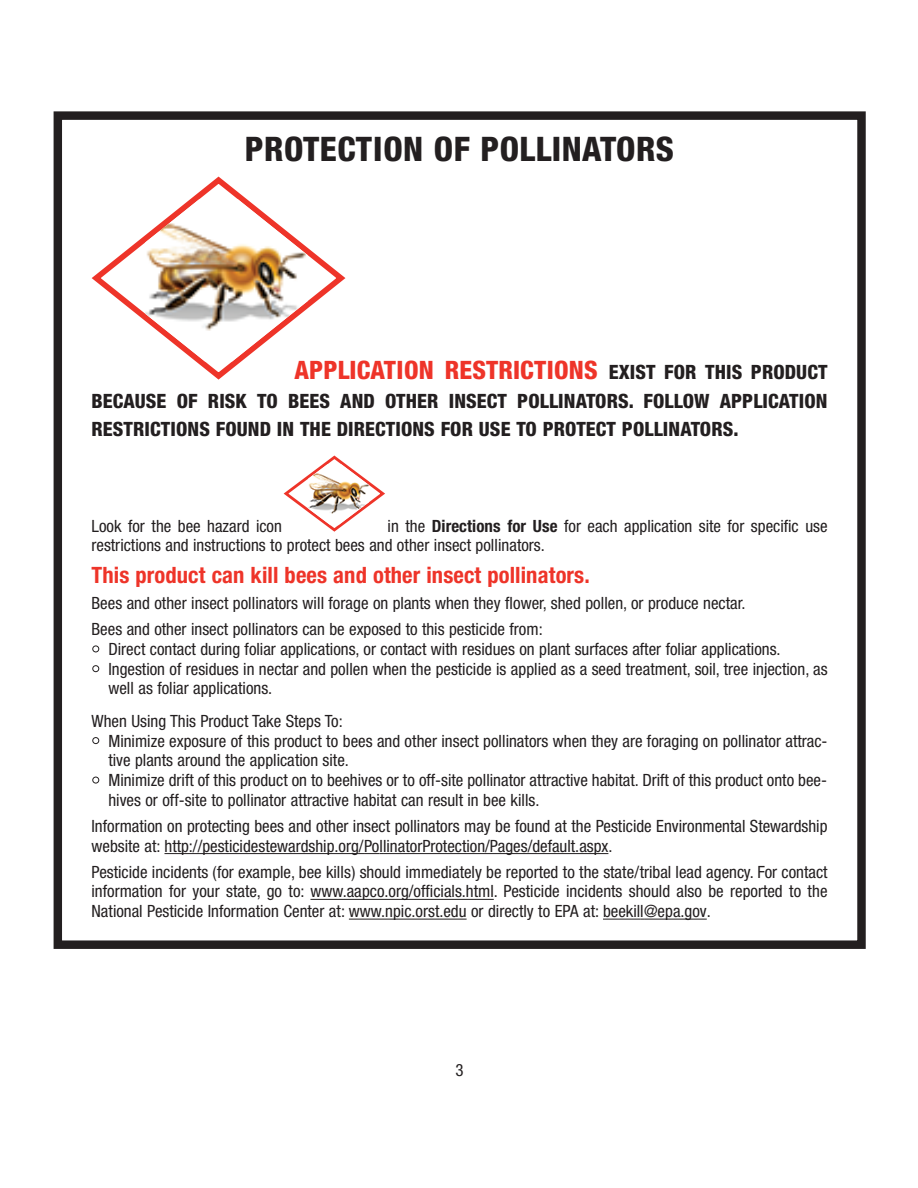
<style>
.page{position:relative;width:918px;height:1188px;background:#fff}
.page>*{position:absolute;margin:0;border:0;box-sizing:border-box;transform-origin:0 0}
.t1{font:800 condensed 33.9px "Helvetica Neue";letter-spacing:.015em;color:#231f20}
.t2{font:800 condensed 25.35px "Helvetica Neue";letter-spacing:.005em;color:#ee3429}
.t3{font:700 condensed 22.5px "Helvetica Neue";letter-spacing:.005em;color:#ee3429}
.t4{font:800 condensed 19.8px/28.2px "Helvetica Neue";letter-spacing:.005em;color:#231f20}
.t5{font:condensed 16.95px/19.8px "Helvetica Neue";color:#231f20}
.s1{font-size:19.8px;color:#231f20}
.s2{font-weight:700}
.s3{color:#fff}
</style>
<div class="page">
<div style="left:54px;top:111px;width:812px;height:838px;border:8px solid #231f20"></div>
<hr style="left:165px;top:853px;width:194px;height:1px;background:#231f20">
<svg style="left:359px;top:853px;width:24px;height:1px"></svg>
<hr style="left:383px;top:853px;width:225px;height:1px;background:#231f20">
<hr style="left:310px;top:899px;width:184px;height:1px;background:#231f20">
<hr style="left:349px;top:919px;width:118px;height:1px;background:#231f20">
<hr style="left:603px;top:919px;width:37px;height:1px;background:#231f20">
<hr style="left:644px;top:919px;width:63px;height:1px;background:#231f20">
<svg style="left:92px;top:177px;width:253px;height:203px"></svg>
<img style="left:145px;top:199px;width:163px;height:163px">
<svg style="left:284px;top:456px;width:101px;height:76px"></svg>
<img style="left:308px;top:464px;width:61px;height:61px">
<h1 class="t1" style="left:245px;top:137px;width:431px">PROTECTION OF POLLINATORS</h1>
<h2 class="t2" style="left:295px;top:361px;width:534px">APPLICATION RESTRICTIONS <span class="s1">EXIST FOR THIS PRODUCT</span></h2>
<p class="t4" style="left:92px;top:388px;width:738px">BECAUSE OF RISK TO BEES AND OTHER INSECT POLLINATORS. FOLLOW APPLICATION<br>RESTRICTIONS FOUND IN THE DIRECTIONS FOR USE TO PROTECT POLLINATORS.</p>
<p class="t5" style="left:92px;top:517px;width:738px;text-indent:296px">in the <span class="s2">Directions for Use</span> for each application site for specific use restrictions and instructions to protect bees and other insect pollinators.</p>
<h3 class="t3" style="left:92px;top:567px;width:500px">This product can kill bees and other insect pollinators.</h3>
<p class="t5" style="left:92px;top:592px;width:655px;line-height:26.1px">Bees and other insect pollinators will forage on plants when they flower, shed pollen, or produce nectar.<br>Bees and other insect pollinators can be exposed to this pesticide from:</p>
<p class="t5" style="left:92px;top:641px;width:691px"><span class="s3">•</span> Direct contact during foliar applications, or contact with residues on plant surfaces after foliar applications.</p>
<p class="t5" style="left:108px;top:660px;width:721px;text-indent:-17px"><span class="s3">•</span> Ingestion of residues in nectar and pollen when the pesticide is applied as a seed treatment, soil, tree injection, as well as foliar applications.</p>
<p class="t5" style="left:92px;top:712px;width:253px">When Using This Product Take Steps To:</p>
<p class="t5" style="left:108px;top:732px;width:721px;text-indent:-17px"><span class="s3">•</span> Minimize exposure of this product to bees and other insect pollinators when they are foraging on pollinator attrac&shy;tive plants around the application site.</p>
<p class="t5" style="left:108px;top:772px;width:720px;text-indent:-17px"><span class="s3">•</span> Minimize drift of this product on to beehives or to off-site pollinator attractive habitat. Drift of this product onto bee&shy;hives or off-site to pollinator attractive habitat can result in bee kills.</p>
<p class="t5" style="left:92px;top:817px;width:738px">Information on protecting bees and other insect pollinators may be found at the Pesticide Environmental Stewardship website at: http://pesticidestewardship.org/PollinatorProtection/Pages/default.aspx.</p>
<p class="t5" style="left:92px;top:863px;width:738px;text-align:justify">Pesticide incidents (for example, bee kills) should immediately be reported to the state/tribal lead agency. For contact information for your state, go to: www.aapco.org/officials.html. Pesticide incidents should also be reported to the National Pesticide Information Center at: www.npic.orst.edu or directly to EPA at: beekill@epa.gov.</p>
<p class="t5" style="left:92px;top:517px;width:192px">Look for the bee hazard icon</p>
<p class="t5" style="left:456px;top:1061px;width:10px">3</p>
</div>
